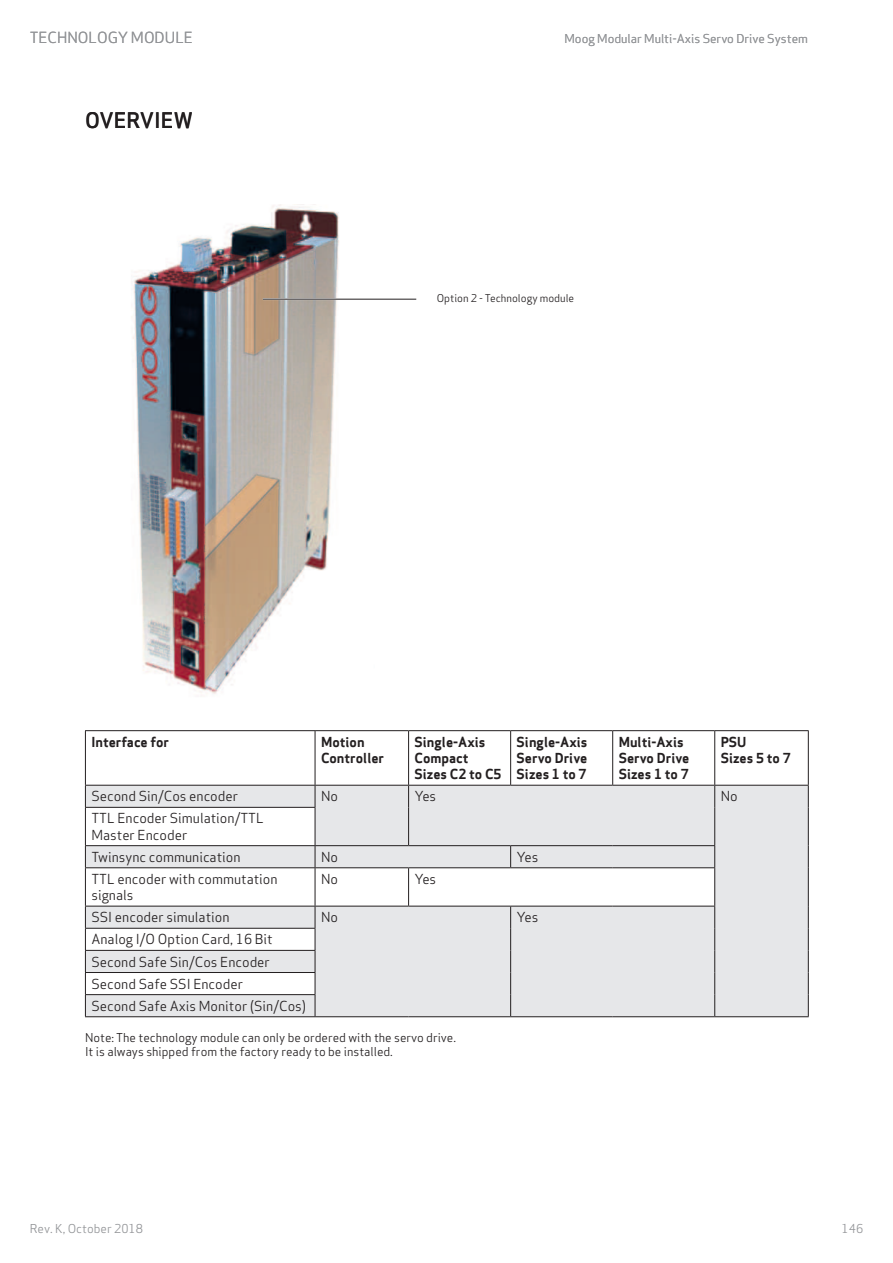
<style>
.page{position:relative;width:893px;height:1263px;background:#fff}
.page>*{position:absolute;margin:0;border:0;box-sizing:border-box;transform-origin:0 0}
.t1{font:500 21px "Apex Sans";color:#231f20}
.t2{font:15px "Apex Sans";color:#939598}
.t3{font:13.5px/22.2px "Apex Sans";color:#231f20}
.t4{font:700 13.5px/16.2px "Apex Sans";color:#231f20}
.t5{font:12px/14.4px "Apex Sans";color:#231f20}
.t6{font:12px "Apex Sans";color:#939598}
.t7{font:10.5px "Apex Sans";color:#231f20}
</style>
<div class="page">
<img style="left:131px;top:204px;width:208px;height:490px">
<hr style="left:263px;top:298px;width:152px;height:2px;background:#fff">
<hr style="left:263px;top:299px;width:153px;height:1px;background:#231f20">
<svg style="left:86px;top:786px;width:722px;height:230px;fill:#e6e7e9"></svg>
<hr style="left:85px;top:730px;width:230px;height:1px;background:#231f20">
<hr style="left:85px;top:731px;width:1px;height:54px;background:#231f20">
<hr style="left:315px;top:730px;width:94px;height:1px;background:#231f20">
<hr style="left:315px;top:731px;width:1px;height:54px;background:#231f20">
<hr style="left:409px;top:730px;width:102px;height:1px;background:#231f20">
<hr style="left:408px;top:731px;width:1px;height:54px;background:#231f20">
<hr style="left:511px;top:730px;width:102px;height:1px;background:#231f20">
<hr style="left:510px;top:731px;width:1px;height:54px;background:#231f20">
<hr style="left:613px;top:730px;width:102px;height:1px;background:#231f20">
<hr style="left:612px;top:731px;width:1px;height:54px;background:#231f20">
<hr style="left:715px;top:730px;width:94px;height:1px;background:#231f20">
<hr style="left:714px;top:731px;width:1px;height:54px;background:#231f20">
<hr style="left:808px;top:731px;width:1px;height:54px;background:#231f20">
<hr style="left:85px;top:785px;width:230px;height:1px;background:#231f20">
<svg style="left:85px;top:785px;width:1px;height:22px"></svg>
<hr style="left:315px;top:785px;width:94px;height:1px;background:#231f20">
<svg style="left:315px;top:785px;width:1px;height:22px"></svg>
<hr style="left:409px;top:785px;width:102px;height:1px;background:#231f20">
<svg style="left:408px;top:785px;width:1px;height:22px"></svg>
<hr style="left:511px;top:785px;width:102px;height:1px;background:#231f20">
<hr style="left:613px;top:785px;width:102px;height:1px;background:#231f20">
<hr style="left:408px;top:807px;width:1px;height:38px;background:#231f20">
<hr style="left:715px;top:785px;width:94px;height:1px;background:#231f20">
<svg style="left:714px;top:785px;width:1px;height:22px"></svg>
<svg style="left:808px;top:785px;width:1px;height:22px"></svg>
<hr style="left:714px;top:807px;width:1px;height:38px;background:#231f20">
<hr style="left:808px;top:807px;width:1px;height:39px;background:#231f20">
<svg style="left:808px;top:846px;width:1px;height:22px"></svg>
<hr style="left:808px;top:868px;width:1px;height:38px;background:#231f20">
<svg style="left:808px;top:906px;width:1px;height:110px"></svg>
<hr style="left:715px;top:1016px;width:94px;height:1px;background:#231f20">
<hr style="left:85px;top:807px;width:230px;height:1px;background:#231f20">
<hr style="left:85px;top:808px;width:1px;height:37px;background:#231f20">
<hr style="left:315px;top:808px;width:1px;height:37px;background:#231f20">
<hr style="left:85px;top:845px;width:230px;height:1px;background:#231f20">
<svg style="left:85px;top:846px;width:1px;height:21px"></svg>
<hr style="left:315px;top:845px;width:94px;height:1px;background:#231f20">
<svg style="left:315px;top:846px;width:1px;height:21px"></svg>
<hr style="left:409px;top:845px;width:102px;height:1px;background:#231f20">
<hr style="left:511px;top:845px;width:102px;height:1px;background:#231f20">
<svg style="left:510px;top:846px;width:1px;height:21px"></svg>
<hr style="left:613px;top:845px;width:102px;height:1px;background:#231f20">
<svg style="left:714px;top:846px;width:1px;height:21px"></svg>
<hr style="left:85px;top:867px;width:230px;height:1px;background:#231f20">
<hr style="left:85px;top:868px;width:1px;height:38px;background:#231f20">
<hr style="left:315px;top:867px;width:94px;height:1px;background:#231f20">
<hr style="left:315px;top:868px;width:1px;height:38px;background:#231f20">
<hr style="left:409px;top:867px;width:102px;height:1px;background:#231f20">
<hr style="left:408px;top:868px;width:1px;height:38px;background:#231f20">
<hr style="left:511px;top:867px;width:102px;height:1px;background:#231f20">
<hr style="left:613px;top:867px;width:102px;height:1px;background:#231f20">
<hr style="left:714px;top:868px;width:1px;height:38px;background:#231f20">
<hr style="left:85px;top:906px;width:230px;height:1px;background:#231f20">
<hr style="left:315px;top:906px;width:94px;height:1px;background:#231f20">
<hr style="left:409px;top:906px;width:102px;height:1px;background:#231f20">
<hr style="left:511px;top:906px;width:102px;height:1px;background:#231f20">
<hr style="left:613px;top:906px;width:102px;height:1px;background:#231f20">
<svg style="left:510px;top:906px;width:1px;height:110px"></svg>
<svg style="left:714px;top:906px;width:1px;height:110px"></svg>
<hr style="left:315px;top:1016px;width:94px;height:1px;background:#231f20">
<hr style="left:409px;top:1016px;width:102px;height:1px;background:#231f20">
<hr style="left:511px;top:1016px;width:102px;height:1px;background:#231f20">
<hr style="left:613px;top:1016px;width:102px;height:1px;background:#231f20">
<hr style="left:85px;top:928px;width:230px;height:1px;background:#231f20">
<hr style="left:85px;top:950px;width:230px;height:1px;background:#231f20">
<hr style="left:85px;top:972px;width:230px;height:1px;background:#231f20">
<hr style="left:85px;top:994px;width:230px;height:1px;background:#231f20">
<svg style="left:85px;top:906px;width:1px;height:110px"></svg>
<svg style="left:315px;top:906px;width:1px;height:110px"></svg>
<hr style="left:85px;top:1016px;width:230px;height:1px;background:#231f20">
<p class="t2" style="left:30px;top:25px;width:20px">Technology</p>
<p class="t2" style="left:131px;top:25px;width:53px">Module</p>
<p class="t6" style="left:564px;top:28px;width:245px">Moog Modular Multi-Axis Servo Drive System</p>
<p class="t2" style="left:39px;top:25px;width:11px">o</p>
<h1 class="t1" style="left:85px;top:101px;width:105px">OVERVIEW</h1>
<p class="t7" style="left:437px;top:289px;width:139px">Option 2 - Technology module</p>
<p class="t4" style="left:91px;top:734px;width:79px">Interface for</p>
<p class="t4" style="left:321px;top:734px;width:65px">Motion<br>Controller</p>
<p class="t4" style="left:415px;top:734px;width:89px">Single-Axis<br>Compact<br>Sizes C2 to C5</p>
<p class="t4" style="left:517px;top:734px;width:72px;text-align:justify">Single-Axis Servo Drive Sizes 1 to 7</p>
<p class="t4" style="left:619px;top:734px;width:72px">Multi-Axis<br>Servo Drive<br>Sizes 1 to 7</p>
<p class="t4" style="left:721px;top:734px;width:72px">PSU<br>Sizes 5 to 7</p>
<p class="t3" style="left:91px;top:784px;width:148px">Second Sin/Cos encoder</p>
<p class="t3" style="left:321px;top:784px;width:19px">No</p>
<p class="t3" style="left:415px;top:784px;width:23px">Yes</p>
<p class="t3" style="left:721px;top:784px;width:19px">No</p>
<p class="t3" style="left:91px;top:809px;width:174px;line-height:16.2px">TTL Encoder Simulation/TTL<br>Master Encoder</p>
<p class="t3" style="left:91px;top:844px;width:151px">Twinsync communication</p>
<p class="t3" style="left:321px;top:844px;width:19px">No</p>
<p class="t3" style="left:517px;top:844px;width:23px">Yes</p>
<p class="t3" style="left:91px;top:869px;width:188px;line-height:16.2px">TTL encoder with commutation signals</p>
<p class="t3" style="left:321px;top:866px;width:19px">No</p>
<p class="t3" style="left:415px;top:866px;width:23px">Yes</p>
<p class="t3" style="left:91px;top:905px;width:140px">SSI encoder simulation</p>
<p class="t3" style="left:321px;top:905px;width:19px">No</p>
<p class="t3" style="left:517px;top:905px;width:23px">Yes</p>
<p class="t3" style="left:91px;top:927px;width:216px">Analog I/O Option Card, 16 Bit<br>Second Safe Sin/Cos Encoder<br>Second Safe SSI Encoder<br>Second Safe Axis Monitor (Sin/Cos)</p>
<p class="t5" style="left:85px;top:1029px;width:372px">Note: The technology module can only be ordered with the servo drive.<br>It is always shipped from the factory ready to be installed.</p>
<p class="t6" style="left:30px;top:1219px;width:115px">Rev. K, October 2018</p>
<p class="t6" style="left:842px;top:1219px;width:23px">146</p>
</div>
